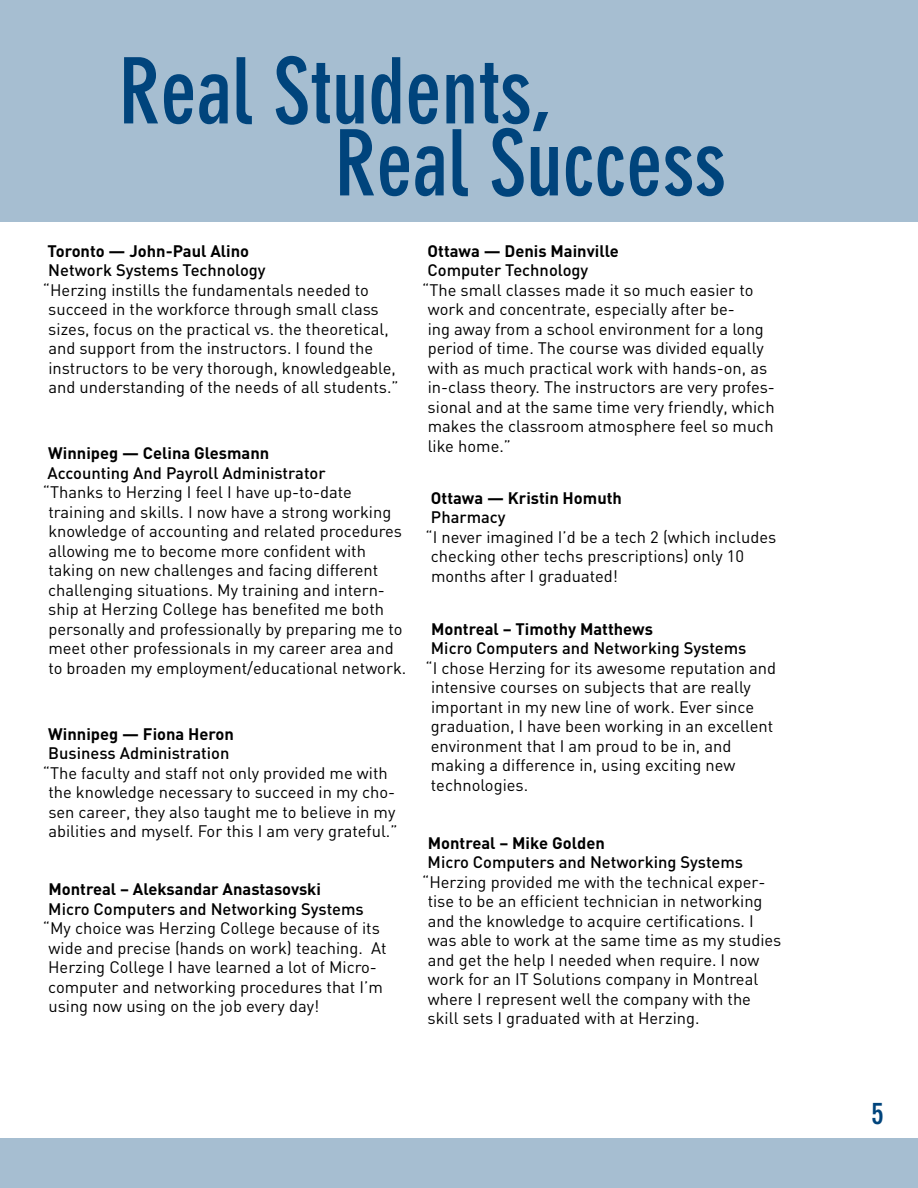
<style>
.page{position:relative;width:918px;height:1188px;background:#fff}
.page>*{position:absolute;margin:0;border:0;box-sizing:border-box;transform-origin:0 0}
.t1{font:700 condensed 90px/72px "DIN Neuzeit Grotesk";color:#00447c}
.t2{font:700 condensed 30px "DIN Neuzeit Grotesk";color:#00447c}
.t3{font:16.5px/19.5px "DIN";color:#000}
.t4{font:500 16.5px "DIN";color:#000}
.t5{font:700 16.5px "DIN";color:#000}
</style>
<div class="page">
<div style="left:0;top:0;width:918px;height:222px;background:#a6bed1"></div>
<div style="left:0;top:1138px;width:918px;height:50px;background:#a6bed1"></div>
<h1 class="t1" style="left:334px;top:57px;width:393px;text-indent:-216px">Real Students,<br>Real Success</h1>
<p class="t5" style="left:428px;top:240px;width:193px">Ottawa — Denis Mainville</p>
<p class="t4" style="left:427px;top:260px;width:162px">Computer Technology</p>
<p class="t3" style="left:428px;top:280px;width:349px;text-indent:-5px">“The small classes made it so much easier to work and concentrate, especially after be-<br>ing away from a school environment for a long period of time. The course was divided equally with as much practical work with hands-on, as in-class theory. The instructors are very profes&shy;sional and at the same time very friendly, which makes the classroom atmosphere feel so much like home.”</p>
<p class="t5" style="left:47px;top:240px;width:203px">Toronto — John-Paul Alino</p>
<p class="t4" style="left:48px;top:260px;width:219px">Network Systems Technology</p>
<p class="t3" style="left:48px;top:280px;width:352px;text-indent:-5px">“Herzing instills the fundamentals needed to succeed in the workforce through small class sizes, focus on the practical vs. the theoretical, and support from the instructors. I found the instructors to be very thorough, knowledgeable, and understanding of the needs of all students.”</p>
<p class="t5" style="left:48px;top:443px;width:223px">Winnipeg — Celina Glesmann</p>
<p class="t4" style="left:48px;top:462px;width:280px">Accounting And Payroll Administrator</p>
<p class="t3" style="left:48px;top:482px;width:360px;text-indent:-5px">“Thanks to Herzing I feel I have up-to-date training and skills. I now have a strong working knowledge of accounting and related procedures allowing me to become more confident with taking on new challenges and facing different challenging situations. My training and intern&shy;ship at Herzing College has benefited me both personally and professionally by preparing me to meet other professionals in my career area and to broaden my employment/educational network.</p>
<p class="t5" style="left:431px;top:487px;width:193px">Ottawa — Kristin Homuth</p>
<p class="t4" style="left:431px;top:507px;width:76px">Pharmacy</p>
<p class="t3" style="left:431px;top:527px;width:347px;text-indent:-5px">“I never imagined I’d be a tech 2 (which includes checking other techs prescriptions) only 10 months after I graduated!</p>
<p class="t5" style="left:431px;top:618px;width:223px">Montreal – Timothy Matthews</p>
<p class="t4" style="left:431px;top:638px;width:317px">Micro Computers and Networking Systems</p>
<p class="t3" style="left:431px;top:658px;width:347px;text-indent:-5px">“I chose Herzing for its awesome reputation and intensive courses on subjects that are really important in my new line of work. Ever since graduation, I have been working in an excellent environment that I am proud to be in, and making a difference in, using exciting new technologies.</p>
<p class="t5" style="left:48px;top:723px;width:187px">Winnipeg — Fiona Heron</p>
<p class="t4" style="left:48px;top:743px;width:183px">Business Administration</p>
<p class="t3" style="left:43px;top:763px;width:356px;text-align:center">“The faculty and staff not only provided me with the knowledge necessary to succeed in my cho&shy;sen career, they also taught me to believe in my abilities and myself. For this I am very grateful.”</p>
<p class="t5" style="left:428px;top:832px;width:179px">Montreal – Mike Golden</p>
<p class="t4" style="left:428px;top:852px;width:317px">Micro Computers and Networking Systems</p>
<p class="t3" style="left:428px;top:872px;width:355px;text-indent:-5px">“Herzing provided me with the technical exper&shy;tise to be an efficient technician in networking and the knowledge to acquire certifications. I was able to work at the same time as my studies and get the help I needed when require. I now work for an IT Solutions company in Montreal where I represent well the company with the skill sets I graduated with at Herzing.</p>
<p class="t5" style="left:48px;top:878px;width:274px">Montreal – Aleksandar Anastasovski</p>
<p class="t4" style="left:48px;top:898px;width:317px">Micro Computers and Networking Systems</p>
<p class="t3" style="left:48px;top:918px;width:340px;text-indent:-5px">“My choice was Herzing College because of its wide and precise (hands on work) teaching. At Herzing College I have learned a lot of Micro&shy;computer and networking procedures that I’m using now using on the job every day!</p>
<h2 class="t2" style="left:871px;top:1096px;width:14px">5</h2>
</div>
